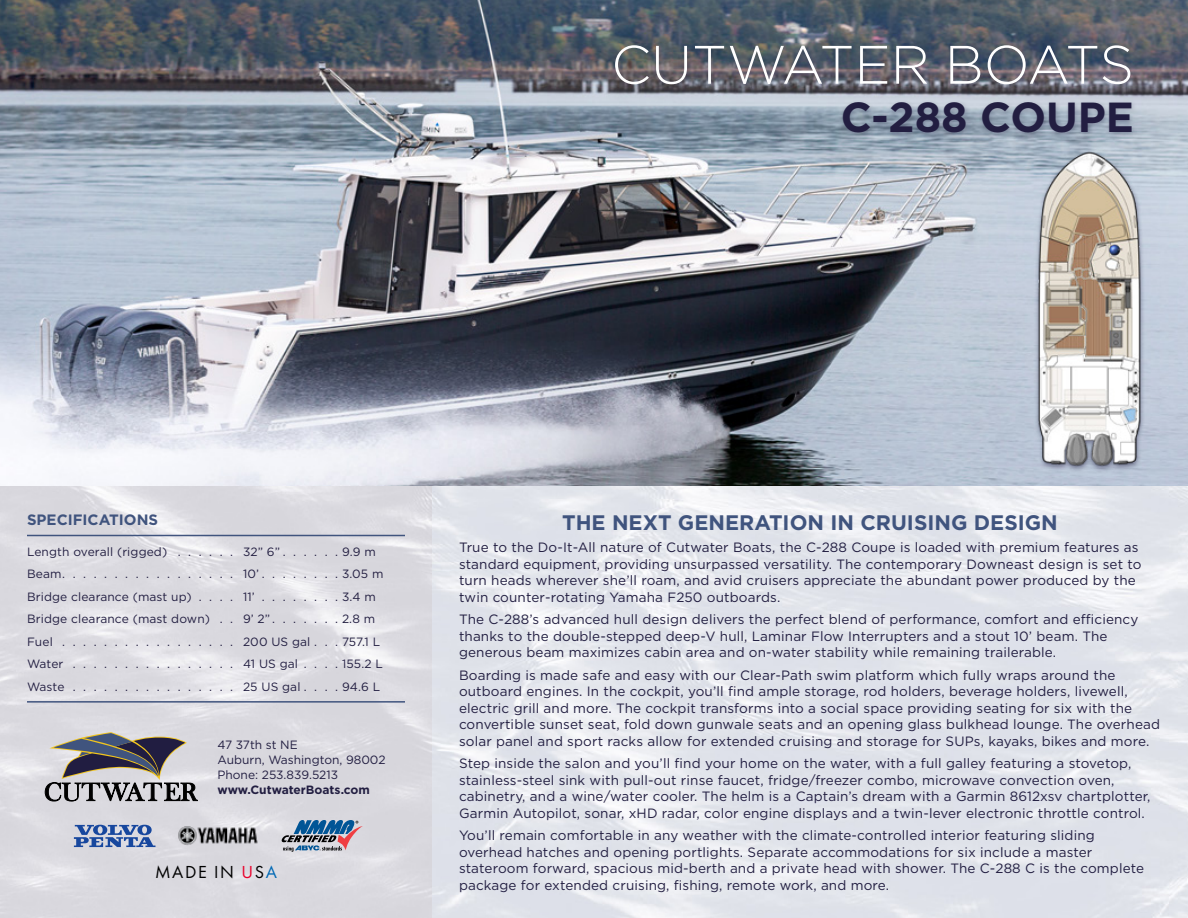
<style>
.page{position:relative;width:1188px;height:918px;background:#fff}
.page>*{position:absolute;margin:0;border:0;box-sizing:border-box;transform-origin:0 0}
.t1{font:300 54px "Gotham";color:#fff}
.t2{font:700 42px "Gotham";color:#221e41}
.t3{font:700 21px "Gotham";color:#40547e}
.t4{font:18.15px "Futura PT";letter-spacing:.09em;color:#000}
.t5{font:700 15px "Gotham";color:#40547e}
.t6{font:13.5px/16.5px "Gotham";letter-spacing:.01em;color:#221e41}
.t7{font:12px/22.5px "Gotham";letter-spacing:.01em;color:#221e41}
.t8{font:700 12px "Gotham";color:#221e41}
.s1{color:#e8002a}
.s2{color:#0068b4}
</style>
<div class="page">
<img style="left:0;top:486px;width:432px;height:432px">
<hr style="left:27px;top:535px;width:378px;height:1px;background:#40547e">
<svg style="left:74px;top:825px;width:81px;height:22px"></svg>
<svg style="left:282px;top:820px;width:81px;height:32px"></svg>
<img style="left:178px;top:819px;width:80px;height:28px">
<svg style="left:45px;top:732px;width:153px;height:69px"></svg>
<hr style="left:27px;top:701px;width:378px;height:2px;background:#40547e">
<img style="left:0;top:0;width:1188px;height:486px">
<img style="left:1017px;top:132px;width:144px;height:354px">
<div style="left:611px;top:42px;width:526px;height:97px;background:#221e41;opacity:.25"></div>
<h1 class="t1" style="left:611px;top:30px;width:524px">CUTWATER BOATS</h1>
<h2 class="t2" style="left:841px;top:89px;width:295px">C-288 COUPE</h2>
<p class="t5" style="left:27px;top:510px;width:133px">SPECIFICATIONS</p>
<p class="t7" style="left:27px;top:540px;width:142px">Length overall (rigged)</p>
<p class="t7" style="left:27px;top:540px;width:358px;text-indent:216px">32” 6” . . . . . . 9.9 m<br>Beam . . . . . . . . . . . . . . . . . 10’ . . . . . . . . 3.05 m<br>Bridge clearance (mast up)</p>
<p class="t7" style="left:243px;top:585px;width:13px">11’</p>
<p class="t7" style="left:342px;top:585px;width:35px">3.4 m</p>
<p class="t7" style="left:27px;top:607px;width:185px">Bridge clearance (mast down)</p>
<p class="t7" style="left:243px;top:607px;width:134px">9’ 2” . . . . . . . 2.8 m</p>
<p class="t7" style="left:27px;top:630px;width:27px">Fuel</p>
<p class="t7" style="left:243px;top:630px;width:139px">200 US gal . . . 757.1 L</p>
<p class="t7" style="left:27px;top:652px;width:38px">Water</p>
<p class="t7" style="left:243px;top:652px;width:57px">41 US gal</p>
<p class="t7" style="left:342px;top:652px;width:42px">155.2 L</p>
<p class="t7" style="left:27px;top:675px;width:39px">Waste</p>
<p class="t7" style="left:243px;top:675px;width:139px">25 US gal . . . . 94.6 L</p>
<p class="t7" style="left:218px;top:737px;width:170px;line-height:15px">47 37th st NE<br>Auburn, Washington, 98002<br>Phone: 253.839.5213</p>
<p class="t8" style="left:218px;top:782px;width:154px">www.CutwaterBoats.com</p>
<h3 class="t4" style="left:155px;top:861px;width:123px">MADE IN <span class="s1">U</span>S<span class="s2">A</span></h3>
<h3 class="t3" style="left:562px;top:508px;width:497px">THE NEXT GENERATION IN CRUISING DESIGN</h3>
<p class="t6" style="left:459px;top:539px;width:684px">True to the Do-It-All nature of Cutwater Boats, the C-288 Coupe is loaded with premium features as standard equipment, providing unsurpassed versatility. The contemporary Downeast design is set to turn heads wherever she’ll roam, and avid cruisers appreciate the abundant power produced by the twin counter-rotating Yamaha F250 outboards.</p>
<p class="t6" style="left:459px;top:611px;width:681px">The C-288’s advanced hull design delivers the perfect blend of performance, comfort and efficiency thanks to the double-stepped deep-V hull, Laminar Flow Interrupters and a stout 10’ beam. The generous beam maximizes cabin area and on-water stability while remaining trailerable.</p>
<p class="t6" style="left:459px;top:666px;width:703px">Boarding is made safe and easy with our Clear-Path swim platform which fully wraps around the outboard engines. In the cockpit, you’ll find ample storage, rod holders, beverage holders, livewell, electric grill and more. The cockpit transforms into a social space providing seating for six with the convertible sunset seat, fold down gunwale seats and an opening glass bulkhead lounge. The overhead solar panel and sport racks allow for extended cruising and storage for SUPs, kayaks, bikes and more.</p>
<p class="t6" style="left:459px;top:755px;width:693px">Step inside the salon and you’ll find your home on the water, with a full galley featuring a stovetop, stainless-steel sink with pull-out rinse faucet, fridge/freezer combo, microwave convection oven, cabinetry, and a wine/water cooler. The helm is a Captain’s dream with a Garmin 8612xsv chartplotter, Garmin Autopilot, sonar, xHD radar, color engine displays and a twin-lever electronic throttle control.</p>
<p class="t6" style="left:459px;top:827px;width:687px">You’ll remain comfortable in any weather with the climate-controlled interior featuring sliding overhead hatches and opening portlights. Separate accommodations for six include a master stateroom forward, spacious mid-berth and a private head with shower. The C-288 C is the complete package for extended cruising, fishing, remote work, and more.</p>
</div>
